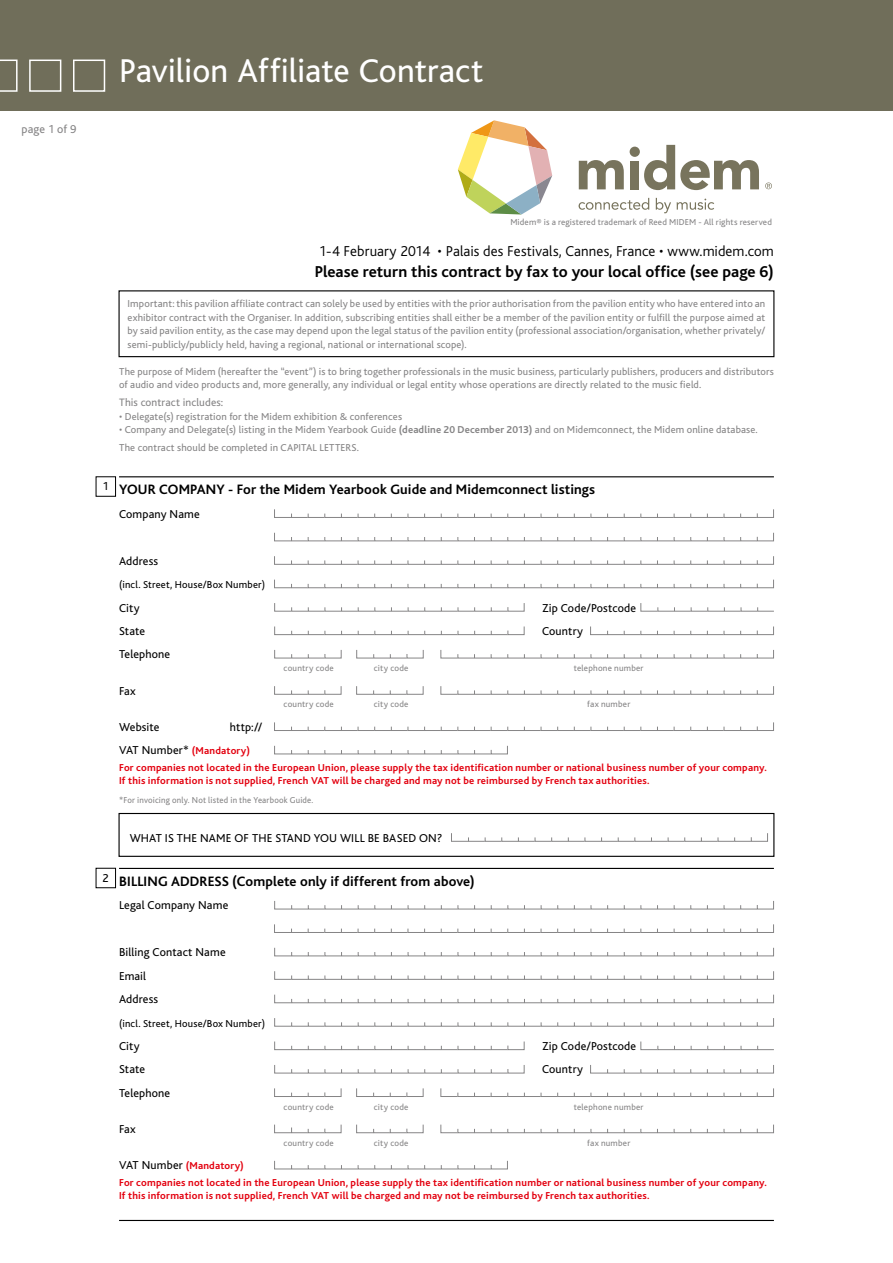
<style>
.page{position:relative;width:893px;height:1263px;background:#fff}
.page>*{position:absolute;margin:0;border:0;box-sizing:border-box;transform-origin:0 0}
.t1{font:34.5px "Bliss";letter-spacing:-.005em;color:#fff}
.t2{font:700 16.5px "Bliss";color:#000}
.t3{font:300 15px "Bliss";letter-spacing:.005em;color:#000}
.t4{font:700 14.25px "Bliss";letter-spacing:.01em;color:#000}
.t5{font:12px/23.4px "Bliss";letter-spacing:.01em;color:#000}
.t6{font:12px "Bliss";letter-spacing:.01em;color:#868586}
.t7{font:11.25px "Bliss";letter-spacing:.01em;color:#868586}
.t8{font:10.5px/13.5px "Bliss";letter-spacing:.01em;color:#868586}
.t9{font:700 10.5px/17.1px "Bliss";letter-spacing:.02em;color:#e3000f}
.t10{font:10.5px "Bliss";letter-spacing:.02em;color:#000}
.t11{font:9px "Bliss";letter-spacing:.02em;color:#868586}
.s1{font-weight:700}
.s2{font-weight:400;font-size:12px;color:#000}
</style>
<div class="page">
<hr style="left:119px;top:476px;width:655px;height:1px;background:#000">
<hr style="left:119px;top:868px;width:655px;height:1px;background:#000">
<div style="left:96px;top:476px;width:20px;height:21px;border:1px solid #000"></div>
<svg style="left:274px;top:509px;width:500px;height:9px"></svg>
<svg style="left:274px;top:532px;width:500px;height:10px"></svg>
<svg style="left:274px;top:556px;width:500px;height:9px"></svg>
<svg style="left:274px;top:579px;width:500px;height:9px"></svg>
<svg style="left:274px;top:603px;width:251px;height:9px"></svg>
<svg style="left:640px;top:603px;width:134px;height:9px"></svg>
<svg style="left:274px;top:626px;width:251px;height:9px"></svg>
<svg style="left:590px;top:626px;width:184px;height:9px"></svg>
<svg style="left:274px;top:650px;width:68px;height:9px"></svg>
<svg style="left:356px;top:650px;width:68px;height:9px"></svg>
<svg style="left:440px;top:650px;width:334px;height:9px"></svg>
<svg style="left:274px;top:686px;width:68px;height:9px"></svg>
<svg style="left:356px;top:686px;width:68px;height:9px"></svg>
<svg style="left:440px;top:686px;width:334px;height:9px"></svg>
<svg style="left:274px;top:722px;width:500px;height:9px"></svg>
<svg style="left:274px;top:745px;width:234px;height:10px"></svg>
<svg style="left:451px;top:833px;width:317px;height:9px"></svg>
<div style="left:96px;top:868px;width:20px;height:20px;border:1px solid #000"></div>
<svg style="left:274px;top:901px;width:500px;height:9px"></svg>
<svg style="left:274px;top:924px;width:500px;height:9px"></svg>
<svg style="left:274px;top:947px;width:500px;height:10px"></svg>
<svg style="left:274px;top:971px;width:500px;height:9px"></svg>
<svg style="left:274px;top:994px;width:500px;height:9px"></svg>
<svg style="left:274px;top:1018px;width:500px;height:9px"></svg>
<svg style="left:274px;top:1041px;width:251px;height:9px"></svg>
<svg style="left:640px;top:1041px;width:134px;height:9px"></svg>
<svg style="left:274px;top:1065px;width:251px;height:9px"></svg>
<svg style="left:590px;top:1065px;width:184px;height:9px"></svg>
<svg style="left:274px;top:1088px;width:68px;height:9px"></svg>
<svg style="left:356px;top:1088px;width:68px;height:9px"></svg>
<svg style="left:440px;top:1088px;width:334px;height:9px"></svg>
<svg style="left:274px;top:1124px;width:68px;height:9px"></svg>
<svg style="left:356px;top:1124px;width:68px;height:9px"></svg>
<svg style="left:440px;top:1124px;width:334px;height:9px"></svg>
<svg style="left:274px;top:1160px;width:234px;height:10px"></svg>
<div style="left:0;top:0;width:893px;height:111px;background:#706e5a"></div>
<div style="left:73px;top:60px;width:32px;height:32px;border:2px solid #fff"></div>
<div style="left:29px;top:60px;width:32px;height:32px;border:2px solid #fff"></div>
<svg style="left:0;top:60px;width:18px;height:32px"></svg>
<hr style="left:119px;top:1220px;width:655px;height:1px;background:#000">
<div style="left:630px;top:147px;width:10px;height:10px;background:#78745d;border-radius:50%"></div>
<svg style="left:579px;top:160px;width:45px;height:29px"></svg>
<div style="left:630px;top:161px;width:9px;height:28px;background:#78745d"></div>
<svg style="left:644px;top:145px;width:115px;height:45px"></svg>
<svg style="left:458px;top:120px;width:94px;height:95px"></svg>
<svg style="left:579px;top:198px;width:70px;height:12px"></svg>
<svg style="left:656px;top:198px;width:15px;height:15px"></svg>
<svg style="left:677px;top:199px;width:37px;height:11px"></svg>
<svg style="left:765px;top:183px;width:7px;height:6px"></svg>
<div style="left:118px;top:290px;width:656px;height:67px;border:1px solid #000"></div>
<div style="left:118px;top:813px;width:656px;height:44px;border:1px solid #000"></div>
<p class="t6" style="left:22px;top:123px;width:56px">page 1 of 9</p>
<h1 class="t1" style="left:119px;top:53px;width:366px">Pavilion Affiliate Contract</h1>
<p class="t11" style="left:510px;top:217px;width:263px">Midem® is a registered trademark of Reed M idem - All rights reserved</p>
<h3 class="t3" style="left:319px;top:243px;width:456px">1-4 February 2014 • Palais des Festivals, Cannes, France • www.midem.com</h3>
<h2 class="t2" style="left:315px;top:263px;width:461px">Please return this contract by fax to your local office (see page 6)</h2>
<p class="t8" style="left:128px;top:297px;width:639px;text-align:justify">I mportant: this pavilion affiliate contract can solely be used by entities with the prior authorisation from the pavilion entity who have entered into an exhibitor contract with the Organiser. I n addition, subscribing entities shall either be a member of the pavilion entity or fulfill the purpose aimed at by said pavilion entity, as the case may depend upon the legal status of the pavilion entity (professional association/organisation, whether privately/ semi-publicly/publicly held, having a regional, national or international scope).</p>
<p class="t8" style="left:119px;top:365px;width:656px">The purpose of Midem (hereafter the “event”) is to bring together professionals in the music business, particularly publishers, producers and distributors of audio and video products and, more generally, any individual or legal entity whose operations are directly related to the music field.</p>
<p class="t7" style="left:119px;top:396px;width:106px">This contract includes:</p>
<p class="t8" style="left:119px;top:409px;width:285px">• Delegate(s) registration for the M idem exhibition &amp; conferences</p>
<p class="t8" style="left:119px;top:421px;width:640px;line-height:17.7px">• Company and Delegate(s) listing in the M idem Yearbook Guide <span class="s1">(deadline 20 December 2013)</span> and on M idemconnect, the Midem online database.<br>The contract should be completed in capital letters.</p>
<h3 class="t4" style="left:103px;top:482px;width:494px"><sup>1</sup> Your company - For the Midem Yearbook Guide and Midemconnect listings</h3>
<p class="t5" style="left:119px;top:502px;width:82px">Company Name</p>
<p class="t5" style="left:119px;top:549px;width:41px">Address</p>
<p class="t10" style="left:119px;top:579px;width:147px">(incl. Street, House/Box Number)</p>
<p class="t5" style="left:119px;top:596px;width:22px">City</p>
<p class="t5" style="left:542px;top:596px;width:96px">Zip Code/Postcode</p>
<p class="t5" style="left:119px;top:620px;width:28px">State</p>
<p class="t5" style="left:542px;top:620px;width:43px">Country</p>
<p class="t5" style="left:119px;top:643px;width:53px">Telephone</p>
<p class="t11" style="left:284px;top:663px;width:52px">country code</p>
<p class="t11" style="left:374px;top:663px;width:36px">city code</p>
<p class="t11" style="left:574px;top:663px;width:71px">telephone number</p>
<p class="t5" style="left:119px;top:679px;width:18px">Fax</p>
<p class="t11" style="left:284px;top:700px;width:52px">country code</p>
<p class="t11" style="left:374px;top:700px;width:36px">city code</p>
<p class="t11" style="left:587px;top:700px;width:45px">fax number</p>
<p class="t5" style="left:119px;top:715px;width:42px">Website</p>
<p class="t5" style="left:230px;top:715px;width:34px">http://</p>
<p class="t9" style="left:119px;top:742px;width:649px"><span class="s2">VAT Number*</span> (Mandatory)<br>For companies not located in the European Union, please supply the tax identification number or national business number of your company.</p>
<p class="t9" style="left:119px;top:772px;width:532px">If this information is not supplied, French VAT will be charged and may not be reimbursed by French tax authorities.</p>
<p class="t11" style="left:119px;top:796px;width:196px">*For invoicing only. Not listed in the Yearbook Guide.</p>
<p class="t5" style="left:130px;top:826px;width:19px">What</p>
<p class="t5" style="left:165px;top:826px;width:118px">isthe name ofthe stan</p>
<p class="t5" style="left:303px;top:826px;width:141px">d you will be based on?</p>
<h3 class="t4" style="left:103px;top:874px;width:374px"><sup>2</sup> Billing Address (Complete only if different from above)</h3>
<p class="t5" style="left:119px;top:894px;width:111px">Legal Company Name</p>
<p class="t5" style="left:119px;top:941px;width:108px">Billing Contact Name<br>Email<br>Address</p>
<p class="t10" style="left:119px;top:1018px;width:147px">(incl. Street, House/Box Number)</p>
<p class="t5" style="left:119px;top:1034px;width:22px">City</p>
<p class="t5" style="left:542px;top:1034px;width:96px">Zip Code/Postcode</p>
<p class="t5" style="left:119px;top:1058px;width:28px">State</p>
<p class="t5" style="left:542px;top:1058px;width:43px">Country</p>
<p class="t5" style="left:119px;top:1081px;width:53px">Telephone</p>
<p class="t11" style="left:284px;top:1102px;width:52px">country code</p>
<p class="t11" style="left:374px;top:1102px;width:36px">city code</p>
<p class="t11" style="left:574px;top:1102px;width:71px">telephone number</p>
<p class="t5" style="left:119px;top:1118px;width:18px">Fax</p>
<p class="t11" style="left:284px;top:1138px;width:52px">country code</p>
<p class="t11" style="left:374px;top:1138px;width:36px">city code</p>
<p class="t11" style="left:587px;top:1138px;width:45px">fax number</p>
<p class="t9" style="left:119px;top:1157px;width:649px"><span class="s2">VAT Number</span> (Mandatory)<br>For companies not located in the European Union, please supply the tax identification number or national business number of your company.</p>
<p class="t9" style="left:119px;top:1187px;width:532px">If this information is not supplied, French VAT will be charged and may not be reimbursed by French tax authorities.</p>
</div>
